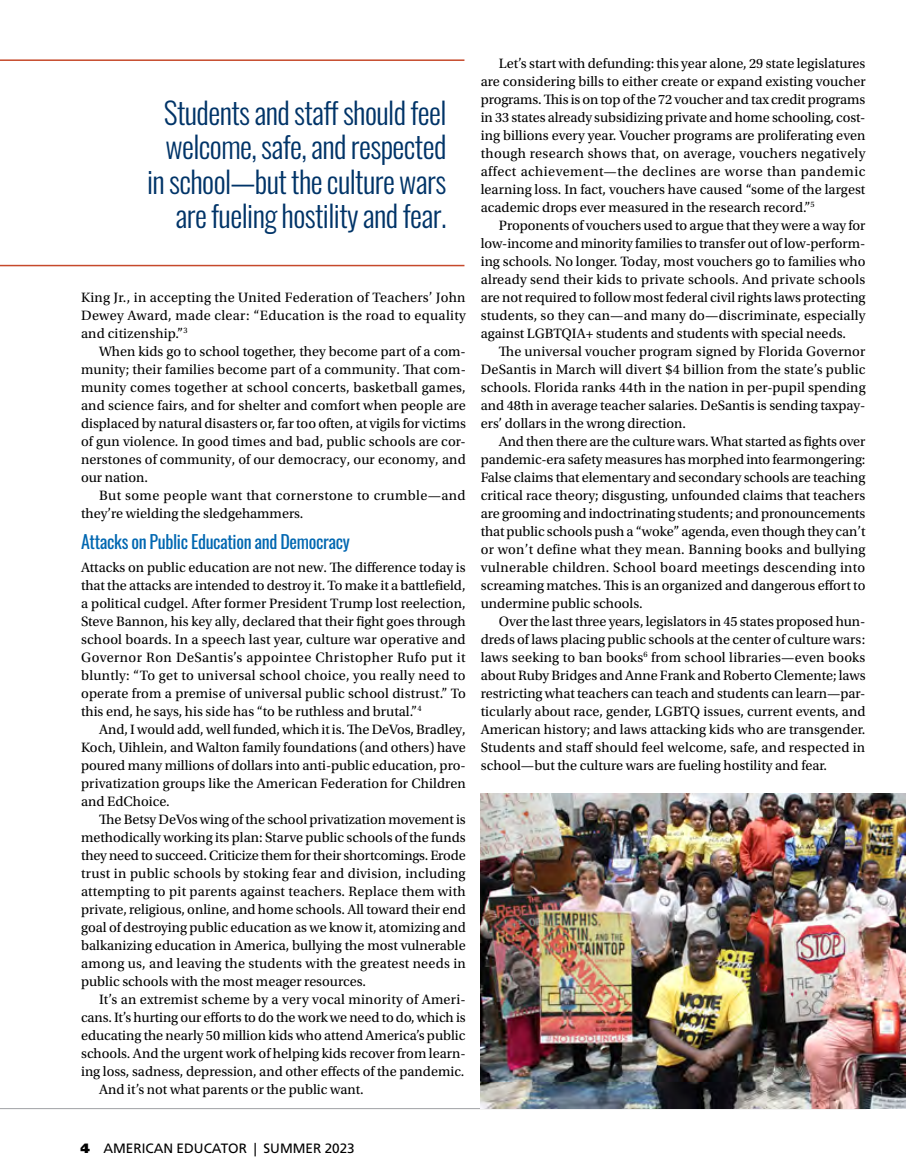
<style>
.page{position:relative;width:906px;height:1176px;background:#fff}
.page>*{position:absolute;margin:0;border:0;box-sizing:border-box;transform-origin:0 0}
.t1{font:300 30px/34.5px "Oswald";letter-spacing:-.02em;color:#003468;text-align:right}
.t2{font:18px "Oswald";letter-spacing:-.02em;color:#0067b1}
.t3{font:14.25px/18px "Utopia Std";color:#000;text-align:justify}
.t4{font:14.25px/18px "Utopia Std";letter-spacing:.02em;color:#000}
.t5{font:13.5px "Frutiger LT Std";color:#000}
.s1{font-weight:900}
</style>
<div class="page">
<hr style="left:0;top:1107px;width:865px;height:1px;background:#9fa1a4">
<img style="left:480px;top:793px;width:425px;height:314px">
<hr style="left:0;top:59px;width:464px;height:2px;background:#c6492b">
<hr style="left:0;top:265px;width:464px;height:1px;background:#c6492b">
<h1 class="t1" style="left:147px;top:92px;width:301px">Students and staff should feel welcome, safe, and respected in school—but the culture wars are fueling hostility and fear.</h1>
<p class="t3" style="left:81px;top:288px;width:386px">King Jr., in accepting the United Federation of Teachers’ John Dewey Award, made clear: “Education is the road to equality and citizenship.”<sup>3</sup></p>
<p class="t3" style="left:81px;top:342px;width:386px;text-indent:18px">When kids go to school together, they become part of a com&shy;munity; their families become part of a community. That com&shy;munity comes together at school concerts, basketball games, and science fairs, and for shelter and comfort when people are displaced by natural disasters or, far too often, at vigils for victims of gun violence. In good times and bad, public schools are cor&shy;nerstones of community, of our democracy, our economy, and our nation.</p>
<p class="t4" style="left:81px;top:486px;width:386px;text-indent:18px">But some people want that cornerstone to crumble—and they’re wielding the sledgehammers.</p>
<p class="t2" style="left:81px;top:526px;width:270px">Attacks on Public Education and Democracy</p>
<p class="t3" style="left:81px;top:558px;width:386px">Attacks on public education are not new. The difference today is that the attacks are intended to destroy it. To make it a battlefield, a political cudgel. After former President Trump lost reelection, Steve Bannon, his key ally, declared that their fight goes through school boards. In a speech last year, culture war operative and Governor Ron DeSantis’s appointee Christopher Rufo put it bluntly: “To get to universal school choice, you really need to operate from a premise of universal public school distrust.” To this end, he says, his side has “to be ruthless and brutal.”<sup>4</sup></p>
<p class="t3" style="left:81px;top:720px;width:386px;text-indent:18px">And, I would add, well funded, which it is. The DeVos, Bradley, Koch, Uihlein, and Walton family foundations (and others) have poured many millions of dollars into anti-public education, pro&shy;privatization groups like the American Federation for Children and EdChoice.</p>
<p class="t3" style="left:81px;top:810px;width:386px;text-indent:18px">The Betsy DeVos wing of the school privatization movement is methodically working its plan: Starve public schools of the funds they need to succeed. Criticize them for their shortcomings. Erode trust in public schools by stoking fear and division, including attempting to pit parents against teachers. Replace them with private, religious, online, and home schools. All toward their end goal of destroying public education as we know it, atomizing and balkanizing education in America, bullying the most vulnerable among us, and leaving the students with the greatest needs in public schools with the most meager resources.</p>
<p class="t3" style="left:99px;top:990px;width:368px">It’s an extremist scheme by a very vocal minority of Ameri-</p>
<p class="t3" style="left:81px;top:1008px;width:386px">cans. It’s hurting our efforts to do the work we need to do, which is</p>
<p class="t3" style="left:81px;top:1026px;width:386px">educating the nearly 50 million kids who attend America’s public</p>
<p class="t3" style="left:81px;top:1044px;width:386px">schools. And the urgent work of helping kids recover from learn-</p>
<p class="t3" style="left:81px;top:1062px;width:385px">ing loss, sadness, depression, and other effects of the pandemic.</p>
<p class="t3" style="left:99px;top:1080px;width:266px">And it’s not what parents or the public want.</p>
<p class="t3" style="left:480px;top:54px;width:386px;text-indent:18px">Let’s start with defunding: this year alone, 29 state legislatures are considering bills to either create or expand existing voucher programs. This is on top of the 72 voucher and tax credit programs in 33 states already subsidizing private and home schooling, cost&shy;ing billions every year. Voucher programs are proliferating even though research shows that, on average, vouchers negatively affect achievement—the declines are worse than pandemic learning loss. In fact, vouchers have caused “some of the largest academic drops ever measured in the research record.”<sup>5</sup></p>
<p class="t3" style="left:480px;top:216px;width:386px;text-indent:18px">Proponents of vouchers used to argue that they were a way for low-income and minority families to transfer out of low-perform&shy;ing schools. No longer. Today, most vouchers go to families who already send their kids to private schools. And private schools are not required to follow most federal civil rights laws protecting students, so they can—and many do—discriminate, especially against LGBTQIA+ students and students with special needs.</p>
<p class="t3" style="left:480px;top:342px;width:386px;text-indent:18px">The universal voucher program signed by Florida Governor DeSantis in March will divert $4 billion from the state’s public schools. Florida ranks 44th in the nation in per-pupil spending and 48th in average teacher salaries. DeSantis is sending taxpay&shy;ers’ dollars in the wrong direction.</p>
<p class="t3" style="left:480px;top:432px;width:386px;text-indent:18px">And then there are the culture wars. What started as fights over pandemic-era safety measures has morphed into fearmongering:<br>False claims that elementary and secondary schools are teaching critical race theory; disgusting, unfounded claims that teachers are grooming and indoctrinating students; and pronouncements that public schools push a “woke” agenda, even though they can’t or won’t define what they mean. Banning books and bullying vulnerable children. School board meetings descending into screaming matches. This is an organized and dangerous effort to undermine public schools.</p>
<p class="t3" style="left:480px;top:612px;width:386px;text-indent:18px">Over the last three years, legislators in 45 states proposed hun&shy;dreds of laws placing public schools at the center of culture wars: laws seeking to ban books<sup>6</sup> from school libraries—even books about Ruby Bridges and Anne Frank and Roberto Clemente; laws restricting what teachers can teach and students can learn—par&shy;ticularly about race, gender, LGBTQ issues, current events, and American history; and laws attacking kids who are transgender.<br>Students and staff should feel welcome, safe, and respected in school—but the culture wars are fueling hostility and fear.</p>
<p class="t5" style="left:80px;top:1139px;width:276px"><span class="s1">4</span> AMERICAN EDUCATOR | SUMMER 2023</p>
</div>
